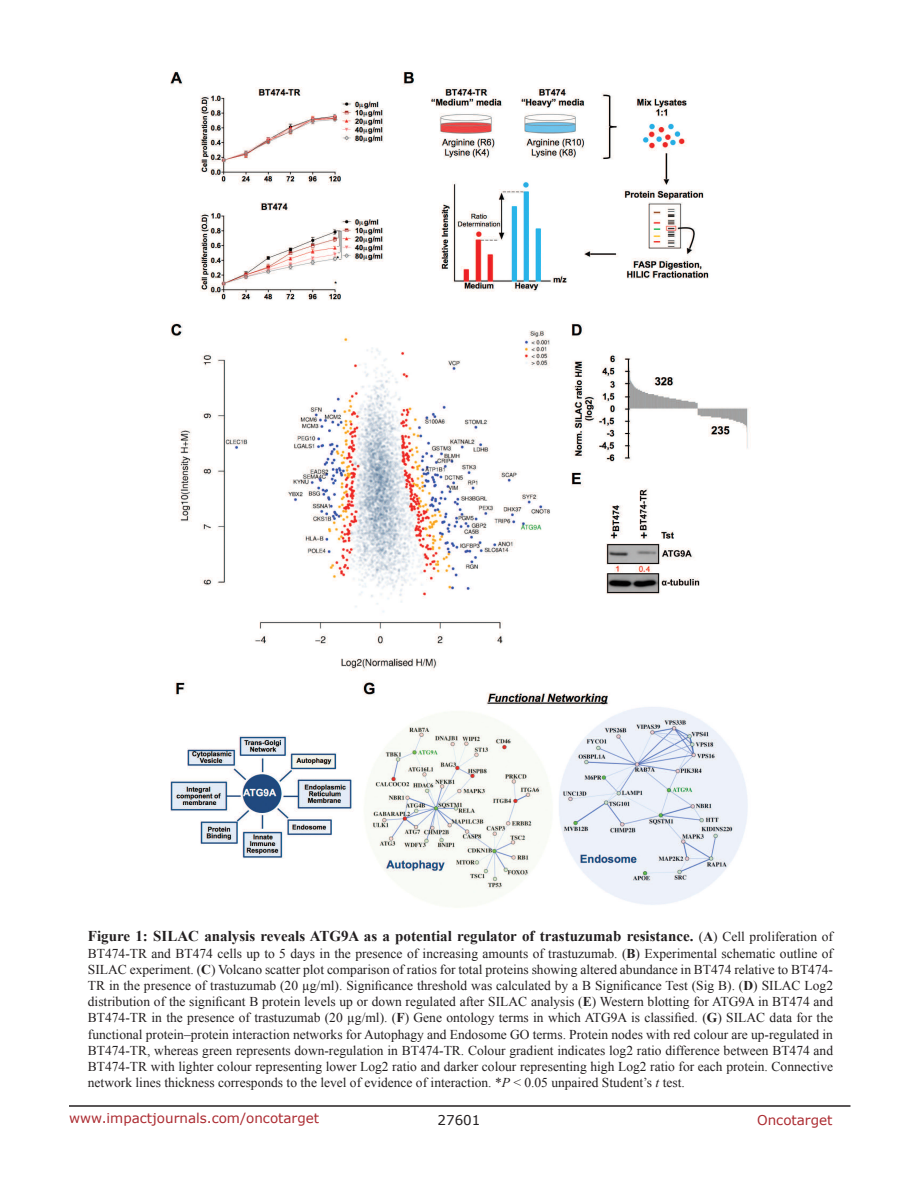
<style>
.page{position:relative;width:918px;height:1188px;background:#fff}
.page>*{position:absolute;margin:0;border:0;box-sizing:border-box;transform-origin:0 0}
.FigureText{font:700 15px "Times New Roman";color:#231f20}
.FigureText-2{font:13.5px/16.2px "Times New Roman";color:#231f20;text-align:justify}
.t1{font:13.5px "Verdana";color:#ac2b31}
.t2{font:13.5px "Verdana";color:#231f20}
.s1{font-weight:400;font-size:13.5px}
.s2{font-size:13.5px}
.s3{font-weight:700}
.s4{font-style:italic}
</style>
<div class="page">
<hr style="left:69px;top:1105px;width:781px;height:2px;background:#231f20">
<img style="left:171px;top:70px;width:578px;height:837px">
<p class="FigureText" style="left:88px;top:926px;width:747px">Figure 1: SILAC analysis reveals ATG9A as a potential regulator of trastuzumab resistance. <span class="s1">(</span><span class="s2">A</span><span class="s1">) Cell proliferation of</span></p>
<p class="FigureText-2" style="left:88px;top:945px;width:747px">BT474-TR and BT474 cells up to 5 days in the presence of increasing amounts of trastuzumab. (<span class="s3">B</span>) Experimental schematic outline of SILAC experiment. (<span class="s3">C</span>) Volcano scatter plot comparison of ratios for total proteins showing altered abundance in BT474 relative to BT474- TR in the presence of trastuzumab (20 µg/ml). Significance threshold was calculated by a B Significance Test (Sig B). (<span class="s3">D</span>) SILAC Log2 distribution of the significant B protein levels up or down regulated after SILAC analysis (<span class="s3">E</span>) Western blotting for ATG9A in BT474 and BT474-TR in the presence of trastuzumab (20 µg/ml). (<span class="s3">F</span>) Gene ontology terms in which ATG9A is classified. (<span class="s3">G</span>) SILAC data for the functional protein–protein interaction networks for Autophagy and Endosome GO terms. Protein nodes with red colour are up-regulated in BT474-TR, whereas green represents down-regulation in BT474-TR. Colour gradient indicates log2 ratio difference between BT474 and BT474-TR with lighter colour representing lower Log2 ratio and darker colour representing high Log2 ratio for each protein. Connective network lines thickness corresponds to the level of evidence of interaction. *<span class="s4">P</span> &lt; 0.05 unpaired Student’s <span class="s4">t</span> test.</p>
<p class="t1" style="left:69px;top:1109px;width:252px">www.impactjournals.com/oncotarget</p>
<p class="t2" style="left:438px;top:1111px;width:44px">27601</p>
<p class="t1" style="left:757px;top:1111px;width:77px">Oncotarget</p>
</div>
